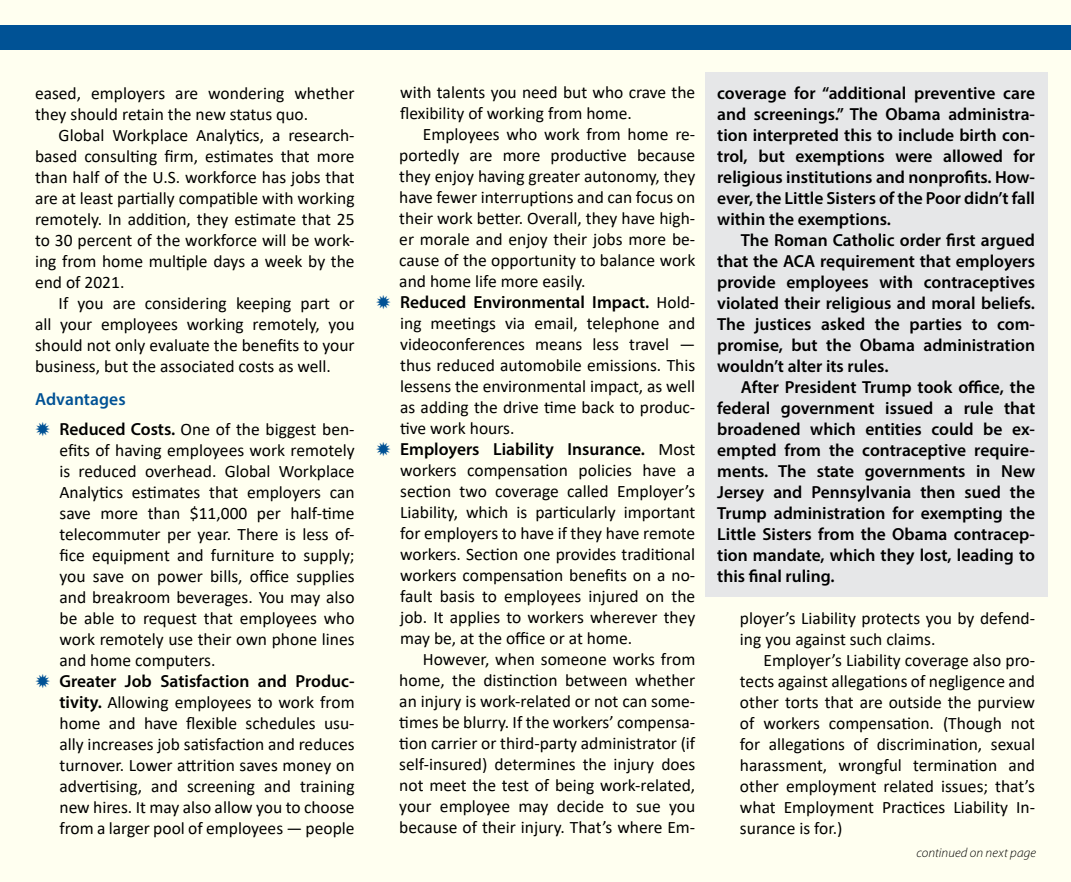
<style>
.page{position:relative;width:1071px;height:882px;background:#fff}
.page>*{position:absolute;margin:0;border:0;box-sizing:border-box;transform-origin:0 0}
.t1{font:17.5px/21px "Calibri";color:#000;text-align:justify}
.t2{font:600 17.5px/21px "Myriad Pro";color:#000;text-align:justify}
.t3{font:600 17.5px "Myriad Pro";color:#005295}
.t4{font:italic 300 13.12px "Myriad Pro";letter-spacing:.01em;color:#000}
.s1{font-family:"Myriad Pro";font-weight:600}
.s2{font-family:"Calibri";font-weight:400}
</style>
<div class="page">
<div style="left:1px;top:1px;width:1070px;height:881px;background:#fffff0"></div>
<div style="left:0;top:25px;width:1071px;height:24px;background:#005295"></div>
<div style="left:705px;top:72px;width:342px;height:525px;background:#e6e7e8"></div>
<p class="t1" style="left:35px;top:82px;width:321px">eased, employers are wondering whether they should retain the new status quo.</p>
<p class="t1" style="left:35px;top:124px;width:321px;text-indent:24px">Global Workplace Analytics, a research&shy;based consulting firm, estimates that more than half of the U.S. workforce has jobs that are at least partially compatible with working remotely. In addition, they estimate that 25 to 30 percent of the workforce will be work&shy;ing from home multiple days a week by the end of 2021.</p>
<p class="t1" style="left:35px;top:292px;width:321px;text-indent:24px">If you are considering keeping part or all your employees working remotely, you should not only evaluate the benefits to your business, but the associated costs as well.</p>
<p class="t3" style="left:35px;top:388px;width:92px">Advantages</p>
<p class="t1" style="left:60px;top:418px;width:297px"><span class="s1">Reduced Costs.</span> One of the biggest ben&shy;efits of having employees work remotely is reduced overhead. Global Workplace Analytics estimates that employers can save more than $11,000 per half-time telecommuter per year. There is less of&shy;fice equipment and furniture to supply; you save on power bills, office supplies and breakroom beverages. You may also be able to request that employees who work remotely use their own phone lines and home computers.</p>
<p class="t2" style="left:60px;top:670px;width:297px">Greater Job Satisfaction and Produc-</p>
<p class="t1" style="left:60px;top:691px;width:297px"><span class="s1">tivity.</span> Allowing employees to work from home and have flexible schedules usu&shy;ally increases job satisfaction and reduces turnover. Lower attrition saves money on advertising, and screening and training new hires. It may also allow you to choose from a larger pool of employees — people</p>
<p class="t1" style="left:400px;top:81px;width:297px">with talents you need but who crave the flexibility of working from home.</p>
<p class="t1" style="left:399px;top:123px;width:298px;text-indent:24px">Employees who work from home re&shy;portedly are more productive because they enjoy having greater autonomy, they have fewer interruptions and can focus on their work better. Overall, they have high&shy;er morale and enjoy their jobs more be&shy;cause of the opportunity to balance work and home life more easily.</p>
<p class="t2" style="left:400px;top:291px;width:297px">Reduced Environmental Impact. <span class="s2">Hold-</span></p>
<p class="t1" style="left:400px;top:312px;width:297px">ing meetings via email, telephone and videoconferences means less travel — thus reduced automobile emissions. This lessens the environmental impact, as well as adding the drive time back to produc&shy;tive work hours.</p>
<p class="t2" style="left:400px;top:438px;width:297px">Employers Liability Insurance. <span class="s2">Most</span></p>
<p class="t1" style="left:400px;top:459px;width:297px">workers compensation policies have a section two coverage called Employer’s Liability, which is particularly important for employers to have if they have remote workers. Section one provides traditional workers compensation benefits on a no&shy;fault basis to employees injured on the job. It applies to workers wherever they may be, at the office or at home.</p>
<p class="t1" style="left:399px;top:648px;width:298px;text-indent:24px">However, when someone works from home, the distinction between whether an injury is work-related or not can some&shy;times be blurry. If the workers’ compensa&shy;tion carrier or third-party administrator (if self-insured) determines the injury does not meet the test of being work-related, your employee may decide to sue you because of their injury. That’s where Em-</p>
<p class="t2" style="left:717px;top:82px;width:319px">coverage for “additional preventive care and screenings.” The Obama administra&shy;tion interpreted this to include birth con&shy;trol, but exemptions were allowed for religious institutions and nonprofits. How&shy;ever, the Little Sisters of the Poor didn’t fall within the exemptions.</p>
<p class="t2" style="left:717px;top:229px;width:319px;text-indent:24px">The Roman Catholic order first argued that the ACA requirement that employers provide employees with contraceptives violated their religious and moral beliefs.<br>The justices asked the parties to com&shy;promise, but the Obama administration wouldn’t alter its rules.</p>
<p class="t2" style="left:717px;top:376px;width:319px;text-indent:24px">After President Trump took office, the federal government issued a rule that broadened which entities could be ex&shy;empted from the contraceptive require&shy;ments. The state governments in New Jersey and Pennsylvania then sued the Trump administration for exempting the Little Sisters from the Obama contracep&shy;tion mandate, which they lost, leading to this final ruling.</p>
<p class="t1" style="left:740px;top:607px;width:297px">ployer’s Liability protects you by defend&shy;ing you against such claims.</p>
<p class="t1" style="left:740px;top:649px;width:297px;text-indent:24px">Employer’s Liability coverage also pro&shy;tects against allegations of negligence and other torts that are outside the purview of workers compensation. (Though not for allegations of discrimination, sexual harassment, wrongful termination and other employment related issues; that’s what Employment Practices Liability In&shy;surance is for.)</p>
<p class="t4" style="left:916px;top:846px;width:121px">continued on next page</p>
</div>
